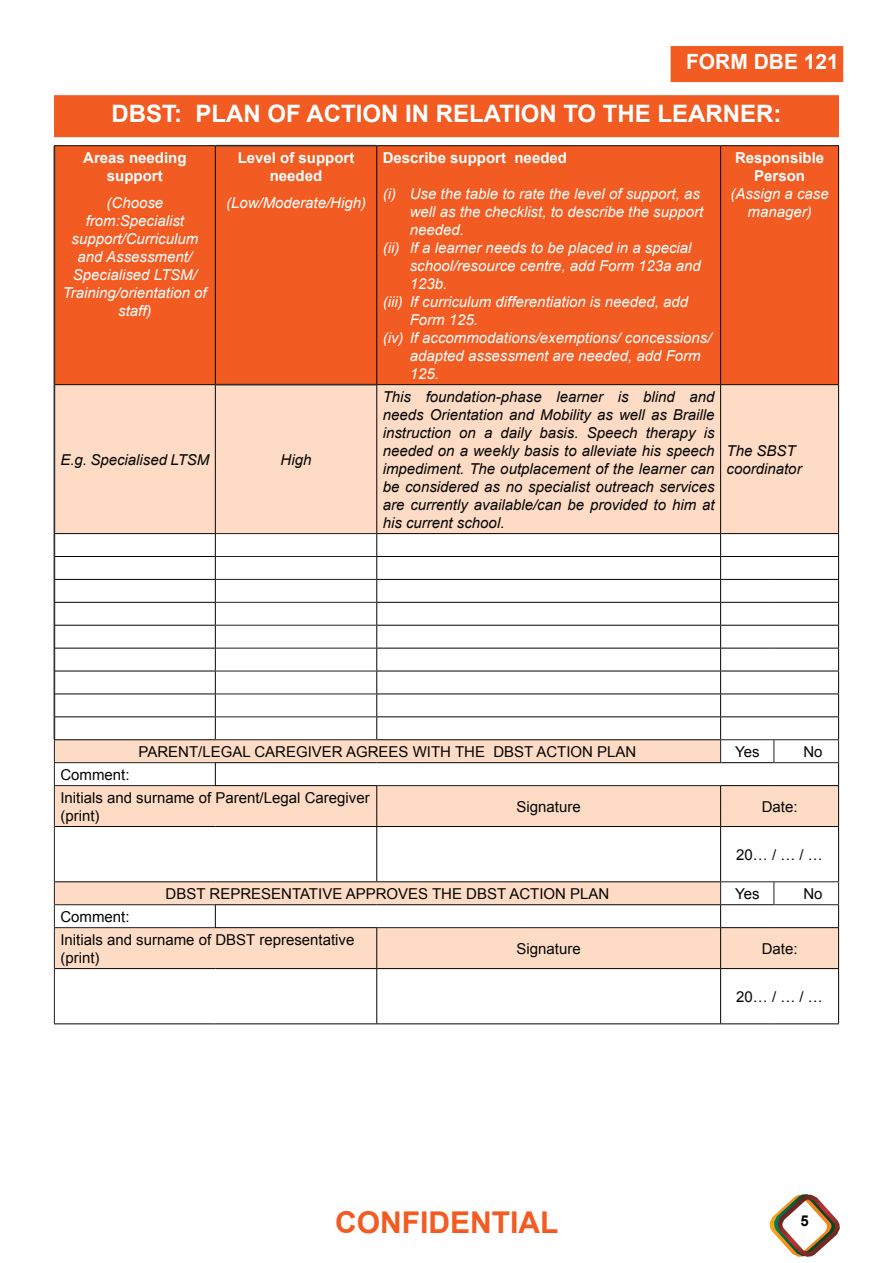
<style>
.page{position:relative;width:893px;height:1263px;background:#fff}
.page>*{position:absolute;margin:0;border:0;box-sizing:border-box;transform-origin:0 0}
.t1{font:700 30px "Arial";color:#f25b21}
.t2{font:700 24px "Arial";color:#fff}
.t3{font:700 21px "Arial";color:#fff}
.t4{font:italic 15px/18px "Arial";color:#fff;text-align:center}
.t5{font:italic 15px/18px "Arial";color:#040503;text-align:justify}
.t6{font:15px/23px "Arial";color:#040503}
.t7{font:700 15px/18px "Arial";color:#fff;text-align:center}
.t8{font:700 15px "Arial";color:#040503}
</style>
<div class="page">
<svg style="left:769px;top:1194px;width:71px;height:63px"></svg>
<div style="left:671px;top:46px;width:172px;height:36px;background:#f25b21"></div>
<div style="left:54px;top:95px;width:785px;height:42px;background:#f25b21"></div>
<div style="left:55px;top:146px;width:783px;height:238px;background:#f25b21"></div>
<svg style="left:55px;top:385px;width:783px;height:583px;fill:#fddbc5"></svg>
<hr style="left:376px;top:786px;width:1px;height:40px;background:#040503">
<hr style="left:720px;top:786px;width:1px;height:40px;background:#040503">
<hr style="left:376px;top:827px;width:1px;height:54px;background:#040503">
<hr style="left:720px;top:827px;width:1px;height:54px;background:#040503">
<svg style="left:215px;top:905px;width:1px;height:22px"></svg>
<svg style="left:720px;top:882px;width:1px;height:45px"></svg>
<hr style="left:376px;top:928px;width:1px;height:40px;background:#040503">
<hr style="left:720px;top:928px;width:1px;height:40px;background:#040503">
<hr style="left:376px;top:969px;width:1px;height:54px;background:#040503">
<hr style="left:720px;top:969px;width:1px;height:54px;background:#040503">
<hr style="left:54px;top:146px;width:1px;height:239px;background:#231f20">
<hr style="left:54px;top:145px;width:162px;height:1px;background:#040503">
<hr style="left:215px;top:146px;width:1px;height:238px;background:#040503">
<hr style="left:216px;top:145px;width:160px;height:1px;background:#231f20">
<hr style="left:216px;top:146px;width:160px;height:1px;background:#231f20">
<hr style="left:376px;top:146px;width:1px;height:238px;background:#040503">
<hr style="left:376px;top:145px;width:345px;height:1px;background:#040503">
<hr style="left:720px;top:146px;width:1px;height:238px;background:#040503">
<hr style="left:838px;top:146px;width:1px;height:238px;background:#040503">
<hr style="left:721px;top:145px;width:53px;height:1px;background:#040503">
<hr style="left:774px;top:145px;width:65px;height:1px;background:#040503">
<hr style="left:54px;top:385px;width:1px;height:149px;background:#231f20">
<hr style="left:55px;top:384px;width:161px;height:1px;background:#040503">
<hr style="left:215px;top:385px;width:1px;height:148px;background:#040503">
<hr style="left:216px;top:384px;width:160px;height:1px;background:#231f20">
<hr style="left:216px;top:385px;width:160px;height:1px;background:#231f20">
<hr style="left:376px;top:385px;width:1px;height:148px;background:#040503">
<hr style="left:376px;top:384px;width:345px;height:1px;background:#040503">
<hr style="left:720px;top:385px;width:1px;height:148px;background:#040503">
<hr style="left:838px;top:385px;width:1px;height:148px;background:#040503">
<hr style="left:721px;top:384px;width:53px;height:1px;background:#040503">
<hr style="left:774px;top:384px;width:65px;height:1px;background:#040503">
<hr style="left:55px;top:533px;width:161px;height:1px;background:#040503">
<hr style="left:216px;top:533px;width:160px;height:1px;background:#231f20">
<hr style="left:376px;top:533px;width:345px;height:1px;background:#040503">
<hr style="left:721px;top:533px;width:53px;height:1px;background:#040503">
<hr style="left:774px;top:533px;width:65px;height:1px;background:#040503">
<hr style="left:55px;top:881px;width:160px;height:1px;background:#040503">
<hr style="left:215px;top:881px;width:162px;height:1px;background:#040503">
<hr style="left:377px;top:881px;width:343px;height:1px;background:#040503">
<hr style="left:720px;top:881px;width:54px;height:1px;background:#231f20">
<svg style="left:773px;top:882px;width:1px;height:22px"></svg>
<hr style="left:774px;top:881px;width:65px;height:1px;background:#231f20">
<hr style="left:54px;top:904px;width:161px;height:1px;background:#231f20">
<svg style="left:54px;top:534px;width:785px;height:251px"></svg>
<hr style="left:215px;top:762px;width:162px;height:1px;background:#040503">
<hr style="left:377px;top:762px;width:344px;height:1px;background:#040503">
<hr style="left:721px;top:762px;width:52px;height:1px;background:#040503">
<hr style="left:215px;top:904px;width:162px;height:1px;background:#040503">
<hr style="left:377px;top:904px;width:344px;height:1px;background:#040503">
<hr style="left:721px;top:904px;width:52px;height:1px;background:#040503">
<hr style="left:773px;top:762px;width:66px;height:1px;background:#231f20">
<hr style="left:773px;top:904px;width:66px;height:1px;background:#231f20">
<hr style="left:54px;top:786px;width:1px;height:40px;background:#231f20">
<hr style="left:54px;top:928px;width:1px;height:40px;background:#231f20">
<hr style="left:54px;top:785px;width:161px;height:1px;background:#231f20">
<hr style="left:377px;top:785px;width:343px;height:1px;background:#231f20">
<hr style="left:54px;top:927px;width:161px;height:1px;background:#231f20">
<hr style="left:377px;top:927px;width:343px;height:1px;background:#231f20">
<hr style="left:215px;top:785px;width:162px;height:1px;background:#040503">
<hr style="left:215px;top:927px;width:162px;height:1px;background:#040503">
<hr style="left:838px;top:786px;width:1px;height:40px;background:#040503">
<hr style="left:838px;top:928px;width:1px;height:40px;background:#040503">
<hr style="left:720px;top:785px;width:54px;height:1px;background:#040503">
<hr style="left:774px;top:785px;width:65px;height:1px;background:#040503">
<hr style="left:720px;top:927px;width:54px;height:1px;background:#040503">
<hr style="left:774px;top:927px;width:65px;height:1px;background:#040503">
<hr style="left:54px;top:826px;width:1px;height:56px;background:#231f20">
<svg style="left:54px;top:882px;width:1px;height:45px"></svg>
<hr style="left:54px;top:968px;width:1px;height:55px;background:#231f20">
<hr style="left:55px;top:826px;width:160px;height:1px;background:#040503">
<hr style="left:215px;top:826px;width:162px;height:1px;background:#040503">
<hr style="left:377px;top:826px;width:344px;height:1px;background:#040503">
<hr style="left:55px;top:968px;width:160px;height:1px;background:#040503">
<hr style="left:215px;top:968px;width:162px;height:1px;background:#040503">
<hr style="left:377px;top:968px;width:344px;height:1px;background:#040503">
<hr style="left:54px;top:1023px;width:161px;height:1px;background:#040503">
<hr style="left:215px;top:1023px;width:162px;height:1px;background:#040503">
<hr style="left:377px;top:1023px;width:344px;height:1px;background:#040503">
<hr style="left:838px;top:827px;width:1px;height:54px;background:#040503">
<svg style="left:838px;top:882px;width:1px;height:45px"></svg>
<hr style="left:838px;top:969px;width:1px;height:54px;background:#040503">
<hr style="left:721px;top:826px;width:53px;height:1px;background:#040503">
<hr style="left:774px;top:826px;width:65px;height:1px;background:#040503">
<hr style="left:721px;top:968px;width:53px;height:1px;background:#040503">
<hr style="left:774px;top:968px;width:65px;height:1px;background:#040503">
<hr style="left:721px;top:1023px;width:53px;height:1px;background:#040503">
<hr style="left:774px;top:1023px;width:65px;height:1px;background:#040503">
<h3 class="t3" style="left:686px;top:48px;width:154px">FORM DBE 121</h3>
<h2 class="t2" style="left:111px;top:98px;width:672px">DBST: PLAN OF ACTION IN RELATION TO THE LEARNER:</h2>
<p class="t7" style="left:83px;top:149px;width:105px">Areas needing support</p>
<p class="t4" style="left:63px;top:194px;width:145px">(Choose from:Specialist support/Curriculum and Assessment/<br>Specialised LTSM/<br>Training/orientation of staff)</p>
<p class="t7" style="left:238px;top:149px;width:118px">Level of support needed</p>
<p class="t4" style="left:226px;top:194px;width:142px">(Low/Moderate/High)</p>
<p class="t7" style="left:383px;top:149px;width:186px">Describe support needed</p>
<p class="t4" style="left:383px;top:185px;width:319px">(i) Use the table to rate the level of support, as</p>
<p class="t4" style="left:410px;top:203px;width:295px">well as the checklist, to describe the support</p>
<p class="t4" style="left:410px;top:221px;width:56px">needed.</p>
<p class="t4" style="left:383px;top:239px;width:310px">(ii) If a learner needs to be placed in a special</p>
<p class="t4" style="left:410px;top:257px;width:292px">school/resource centre, add Form 123a and</p>
<p class="t4" style="left:410px;top:275px;width:39px">123b.</p>
<p class="t4" style="left:383px;top:293px;width:307px">(iii) If curriculum differentiation is needed, add</p>
<p class="t4" style="left:410px;top:311px;width:70px">Form 125.</p>
<p class="t4" style="left:383px;top:329px;width:330px">(iv) If accommodations/exemptions/ concessions/</p>
<p class="t4" style="left:410px;top:347px;width:292px">adapted assessment are needed, add Form</p>
<p class="t4" style="left:410px;top:365px;width:31px">125.</p>
<p class="t7" style="left:735px;top:149px;width:91px">Responsible<br>Person</p>
<p class="t4" style="left:730px;top:185px;width:100px">(Assign a case manager)</p>
<p class="t5" style="left:60px;top:450px;width:150px">E.g. Specialised LTSM</p>
<p class="t5" style="left:281px;top:450px;width:32px">High</p>
<p class="t5" style="left:383px;top:387px;width:333px">This foundation-phase learner is blind and needs Orientation and Mobility as well as Braille instruction on a daily basis. Speech therapy is needed on a weekly basis to alleviate his speech impediment. The outplacement of the learner can be considered as no specialist outreach services are currently available/can be provided to him at his current school.</p>
<p class="t5" style="left:727px;top:441px;width:77px">The SBST coordinator</p>
<p class="t6" style="left:139px;top:740px;width:499px">PARENT/LEGAL CAREGIVER AGREES WITH THE DBST ACTION PLAN</p>
<p class="t6" style="left:735px;top:740px;width:26px">Yes</p>
<p class="t6" style="left:803px;top:740px;width:21px">No</p>
<p class="t6" style="left:60px;top:763px;width:311px">Comment:<br>Initials and surname of Parent/Legal Caregiver</p>
<p class="t6" style="left:60px;top:804px;width:41px">(print)</p>
<p class="t6" style="left:517px;top:795px;width:66px">Signature</p>
<p class="t6" style="left:762px;top:795px;width:37px">Date:</p>
<p class="t6" style="left:736px;top:843px;width:88px">20… / … / …</p>
<p class="t6" style="left:166px;top:882px;width:445px">DBST REPRESENTATIVE APPROVES THE DBST ACTION PLAN</p>
<p class="t6" style="left:735px;top:882px;width:26px">Yes</p>
<p class="t6" style="left:803px;top:882px;width:21px">No</p>
<p class="t6" style="left:60px;top:905px;width:296px">Comment:<br>Initials and surname of DBST representative</p>
<p class="t6" style="left:60px;top:946px;width:41px">(print)</p>
<p class="t6" style="left:517px;top:937px;width:66px">Signature</p>
<p class="t6" style="left:762px;top:937px;width:37px">Date:</p>
<p class="t6" style="left:736px;top:985px;width:88px">20… / … / …</p>
<h1 class="t1" style="left:335px;top:1202px;width:225px">CONFIDENTIAL</h1>
<p class="t8" style="left:801px;top:1211px;width:10px">5</p>
</div>
